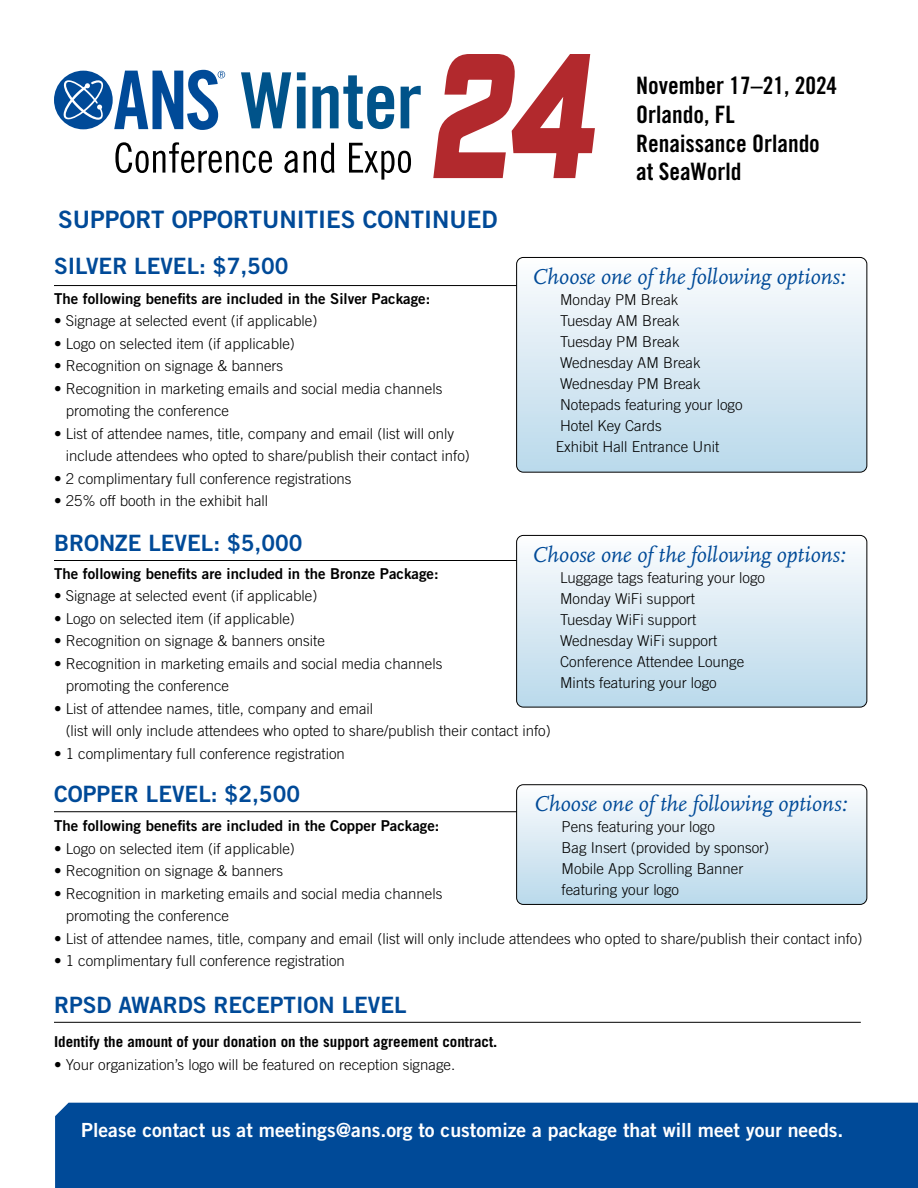
<style>
.page{position:relative;width:918px;height:1188px;background:#fff}
.page>*{position:absolute;margin:0;border:0;box-sizing:border-box;transform-origin:0 0}
.t1{font:24px/28.8px "Trade Gothic LT Std Bd Cn 20";color:#000}
.t2{font:24px "Trade Gothic LT Std Bd 2";color:#004a98}
.t3{font:italic 22.5px "Scala OT";color:#004a98}
.t4{font:22.5px "Trade Gothic LT Std Bd 2";color:#004a98}
.t5{font:19.5px "Trade Gothic LT Std Bd 2";color:#fff}
.t6{font:300 15px/21px "Trade Gothic LT Std";color:#000}
.t7{font:15px "Trade Gothic LT Std Bd 2";color:#000}
.t8{font:700 15px "Trade Gothic LT Std";color:#000}
.s1{font-weight:700}
</style>
<div class="page">
<div style="left:55px;top:1103px;width:863px;height:85px;background:#004a98"></div>
<hr style="left:54px;top:560px;width:468px;height:1px;background:#000">
<svg style="left:517px;top:535px;width:350px;height:172px"></svg>
<div style="left:516px;top:535px;width:351px;height:172px;border:1px solid #000;border-radius:7px"></div>
<hr style="left:54px;top:811px;width:470px;height:1px;background:#000">
<svg style="left:517px;top:785px;width:350px;height:119px"></svg>
<div style="left:516px;top:784px;width:351px;height:121px;border:1px solid #000;border-radius:7px"></div>
<hr style="left:54px;top:1022px;width:807px;height:1px;background:#000">
<hr style="left:54px;top:285px;width:470px;height:1px;background:#000">
<svg style="left:517px;top:257px;width:350px;height:215px"></svg>
<div style="left:516px;top:257px;width:351px;height:216px;border:1px solid #000;border-radius:7px"></div>
<svg style="left:54px;top:70px;width:171px;height:60px"></svg>
<svg style="left:241px;top:72px;width:50px;height:56px"></svg>
<svg style="left:297px;top:72px;width:9px;height:56px"></svg>
<svg style="left:313px;top:75px;width:81px;height:54px"></svg>
<svg style="left:401px;top:86px;width:20px;height:42px"></svg>
<svg style="left:115px;top:142px;width:157px;height:31px"></svg>
<svg style="left:284px;top:151px;width:14px;height:22px"></svg>
<svg style="left:304px;top:143px;width:31px;height:30px"></svg>
<svg style="left:349px;top:143px;width:62px;height:37px"></svg>
<svg style="left:433px;top:54px;width:162px;height:125px"></svg>
<h1 class="t2" style="left:58px;top:204px;width:441px">SUPPORT OPPORTUNITIES CONTINUED</h1>
<h2 class="t4" style="left:54px;top:252px;width:236px">SILVER LEVEL: $7,500</h2>
<p class="t7" style="left:54px;top:289px;width:378px">The following benefits are included in the Silver Package:</p>
<p class="t6" style="left:54px;top:310px;width:265px">• Signage at selected event (if applicable)</p>
<p class="t6" style="left:54px;top:333px;width:242px">• Logo on selected item (if applicable)</p>
<p class="t6" style="left:54px;top:355px;width:231px">• Recognition on signage &amp; banners</p>
<p class="t6" style="left:66px;top:377px;width:378px;line-height:22.5px;text-indent:-12px">• Recognition in marketing emails and social media channels promoting the conference</p>
<p class="t6" style="left:66px;top:422px;width:406px;line-height:22.5px;text-indent:-12px">• List of attendee names, title, company and email (list will only include attendees who opted to share/publish their contact info)</p>
<p class="t6" style="left:54px;top:468px;width:299px">• 2 complimentary full conference registrations</p>
<p class="t6" style="left:54px;top:490px;width:216px">• 25% off booth in the exhibit hall</p>
<h1 class="t1" style="left:636px;top:71px;width:203px">November 17–21, 2024<br>Orlando, FL<br>Renaissance Orlando at SeaWorld</h1>
<h2 class="t3" style="left:532px;top:264px;width:315px">Choose one of the following options:</h2>
<p class="t6" style="left:556px;top:289px;width:188px">Monday PM Break<br>Tuesday AM Break<br>Tuesday PM Break<br>Wednesday AM Break<br>Wednesday PM Break<br>Notepads featuring your logo<br>Hotel Key Cards<br>Exhibit Hall Entrance Unit</p>
<h2 class="t4" style="left:54px;top:529px;width:250px">BRONZE LEVEL: $5,000</h2>
<h2 class="t3" style="left:532px;top:543px;width:315px">Choose one of the following options:</h2>
<p class="t6" style="left:560px;top:567px;width:207px">Luggage tags featuring your logo<br>Monday WiFi support<br>Tuesday WiFi support<br>Wednesday WiFi support<br>Conference Attendee Lounge<br>Mints featuring your logo</p>
<p class="t7" style="left:54px;top:564px;width:386px">The following benefits are included in the Bronze Package:</p>
<p class="t6" style="left:54px;top:585px;width:265px">• Signage at selected event (if applicable)</p>
<p class="t6" style="left:54px;top:608px;width:242px">• Logo on selected item (if applicable)</p>
<p class="t6" style="left:54px;top:630px;width:272px">• Recognition on signage &amp; banners onsite</p>
<p class="t6" style="left:66px;top:652px;width:378px;line-height:22.5px;text-indent:-12px">• Recognition in marketing emails and social media channels promoting the conference</p>
<p class="t6" style="left:66px;top:697px;width:487px;line-height:22.5px;text-indent:-12px">• List of attendee names, title, company and email<br>(list will only include attendees who opted to share/publish their contact info)</p>
<p class="t6" style="left:54px;top:743px;width:292px">• 1 complimentary full conference registration</p>
<h2 class="t4" style="left:54px;top:780px;width:248px">COPPER LEVEL: $2,500</h2>
<h2 class="t3" style="left:534px;top:791px;width:315px">Choose one of the following options:</h2>
<p class="t6" style="left:562px;top:816px;width:209px">Pens featuring your logo<br>Bag Insert (provided by sponsor)<br>Mobile App Scrolling Banner featuring your logo</p>
<p class="t7" style="left:54px;top:817px;width:387px">The following benefits are included in the Copper Package:</p>
<p class="t6" style="left:54px;top:838px;width:242px">• Logo on selected item (if applicable)</p>
<p class="t6" style="left:54px;top:860px;width:231px">• Recognition on signage &amp; banners</p>
<p class="t6" style="left:66px;top:882px;width:378px;line-height:22.5px;text-indent:-12px">• Recognition in marketing emails and social media channels promoting the conference</p>
<p class="t6" style="left:54px;top:928px;width:810px">• List of attendee names, title, company and email (list will only include attendees who opted to share/publish their contact info)</p>
<p class="t6" style="left:54px;top:950px;width:292px">• 1 complimentary full conference registration</p>
<h2 class="t4" style="left:54px;top:991px;width:354px">RPSD AWARDS RECEPTION LEVEL</h2>
<p class="t8" style="left:54px;top:1033px;width:445px">Identify the amount of your donation on the support agreement contract.</p>
<p class="t6" style="left:54px;top:1054px;width:403px"><span class="s1">•</span> Your organization’s logo will be featured on reception signage.</p>
<h3 class="t5" style="left:81px;top:1118px;width:764px">Please contact us at meetings@ans.org to customize a package that will meet your needs.</h3>
</div>
